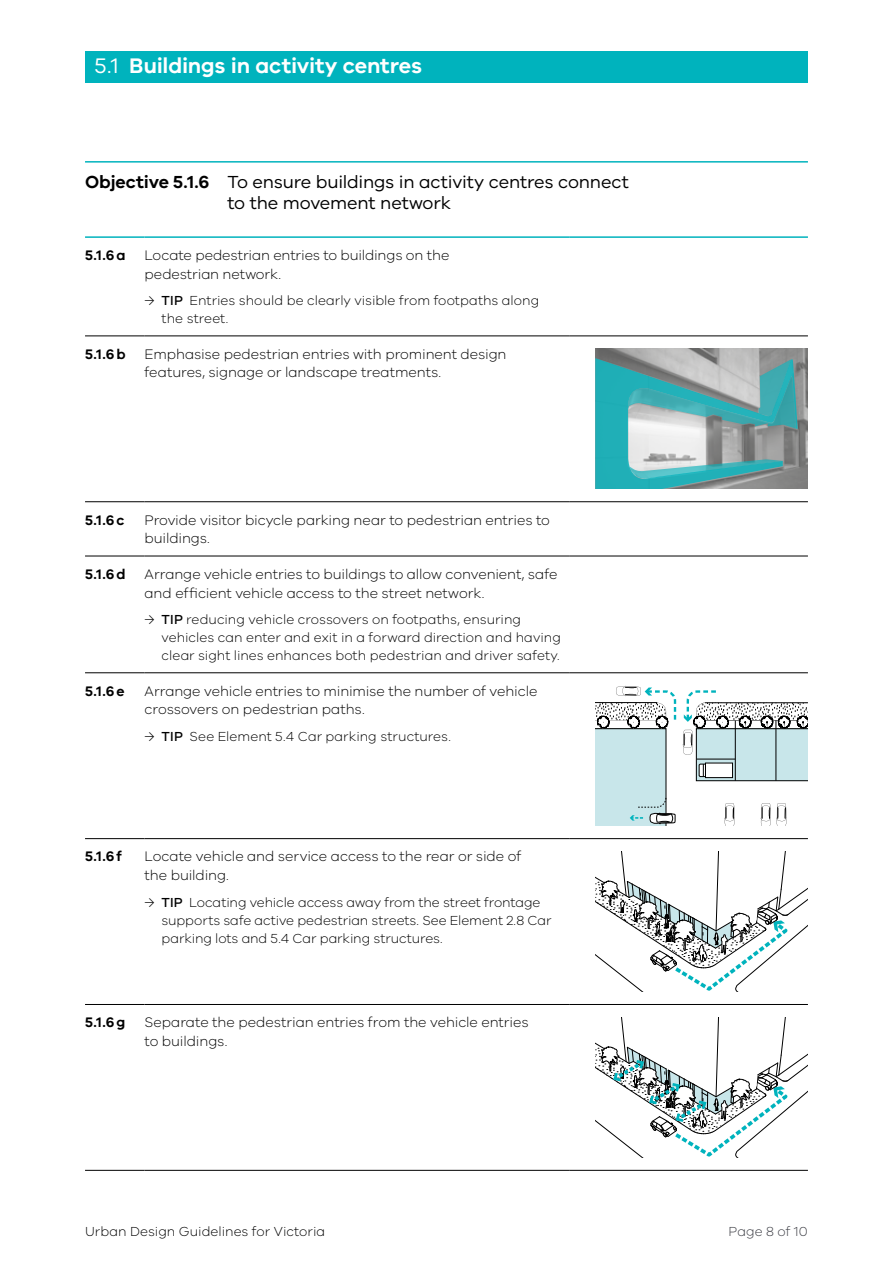
<style>
.page{position:relative;width:893px;height:1263px;background:#fff}
.page>*{position:absolute;margin:0;border:0;box-sizing:border-box;transform-origin:0 0}
.t1{font:600 21.75px "VIC";letter-spacing:-.01em;color:#fff}
.t2{font:18px/21px "VIC";letter-spacing:-.01em;color:#000}
.t3{font:300 14.25px/18.8px "VIC";letter-spacing:-.005em;color:#000}
.t4{font:600 14.25px "VIC";letter-spacing:.135em;color:#000}
.t5{font:300 13.5px/18px "VIC";color:#000}
.t6{font:300 13.5px "VIC";letter-spacing:.005em;color:#3b3c43}
.s1{font-weight:400}
.s2{font-weight:600}
.s3{font-weight:500}
</style>
<div class="page">
<div style="left:85px;top:51px;width:723px;height:31px;background:#00b3bd"></div>
<hr style="left:85px;top:161px;width:723px;height:2px;background:#00b3bd">
<hr style="left:85px;top:336px;width:60px;height:1px;background:#000">
<hr style="left:145px;top:336px;width:425px;height:1px;background:#000">
<hr style="left:570px;top:336px;width:238px;height:1px;background:#000">
<hr style="left:85px;top:501px;width:60px;height:1px;background:#000">
<hr style="left:145px;top:501px;width:425px;height:1px;background:#000">
<hr style="left:570px;top:501px;width:238px;height:1px;background:#000">
<hr style="left:85px;top:556px;width:60px;height:1px;background:#000">
<hr style="left:145px;top:556px;width:425px;height:1px;background:#000">
<hr style="left:570px;top:556px;width:238px;height:1px;background:#000">
<hr style="left:85px;top:672px;width:60px;height:1px;background:#000">
<hr style="left:145px;top:672px;width:425px;height:1px;background:#000">
<hr style="left:570px;top:672px;width:238px;height:1px;background:#000">
<hr style="left:85px;top:838px;width:60px;height:1px;background:#000">
<hr style="left:145px;top:838px;width:425px;height:1px;background:#000">
<hr style="left:570px;top:838px;width:238px;height:1px;background:#000">
<hr style="left:85px;top:1004px;width:60px;height:1px;background:#000">
<hr style="left:145px;top:1004px;width:425px;height:1px;background:#000">
<hr style="left:570px;top:1004px;width:238px;height:1px;background:#000">
<hr style="left:85px;top:236px;width:60px;height:2px;background:#00b3bd">
<hr style="left:85px;top:1170px;width:60px;height:1px;background:#000">
<hr style="left:145px;top:236px;width:425px;height:2px;background:#00b3bd">
<hr style="left:145px;top:1170px;width:425px;height:1px;background:#000">
<hr style="left:570px;top:236px;width:238px;height:2px;background:#00b3bd">
<hr style="left:570px;top:1170px;width:238px;height:1px;background:#000">
<img style="left:595px;top:349px;width:213px;height:140px">
<svg style="left:595px;top:358px;width:203px;height:131px;background:#77b0b2"></svg>
<svg style="left:724px;top:803px;width:11px;height:23px"></svg>
<svg style="left:760px;top:803px;width:27px;height:23px"></svg>
<svg style="left:683px;top:690px;width:125px;height:91px"></svg>
<svg style="left:595px;top:686px;width:82px;height:140px"></svg>
<svg style="left:595px;top:851px;width:213px;height:141px"></svg>
<svg style="left:595px;top:1017px;width:213px;height:140px"></svg>
<h1 class="t1" style="left:95px;top:52px;width:329px"><span class="s1">5.1</span> Buildings in activity centres</h1>
<p class="t2" style="left:228px;top:171px;width:403px;text-indent:-142px"><span class="s2">Objective 5.1.6</span> To ensure buildings in activity centres connect to the movement network</p>
<p class="t4" style="left:85px;top:246px;width:42px">5.1.6a</p>
<p class="t3" style="left:145px;top:245px;width:306px">Locate pedestrian entries to buildings on the pedestrian network.</p>
<p class="t5" style="left:162px;top:291px;width:379px;text-indent:-17px">→ <span class="s3">TIP</span> Entries should be clearly visible from footpaths along the street.</p>
<p class="t4" style="left:85px;top:345px;width:42px">5.1.6b</p>
<p class="t3" style="left:145px;top:344px;width:363px">Emphasise pedestrian entries with prominent design features, signage or landscape treatments.</p>
<p class="t4" style="left:85px;top:511px;width:41px">5.1.6c</p>
<p class="t3" style="left:145px;top:510px;width:407px">Provide visitor bicycle parking near to pedestrian entries to buildings.</p>
<p class="t4" style="left:85px;top:565px;width:42px">5.1.6d</p>
<p class="t3" style="left:145px;top:564px;width:414px">Arrange vehicle entries to buildings to allow convenient, safe and efficient vehicle access to the street network.</p>
<p class="t5" style="left:162px;top:610px;width:401px;text-indent:-17px">→ <span class="s3">TIP</span> reducing vehicle crossovers on footpaths, ensuring vehicles can enter and exit in a forward direction and having clear sight lines enhances both pedestrian and driver safety.</p>
<p class="t4" style="left:85px;top:682px;width:41px">5.1.6e</p>
<p class="t3" style="left:145px;top:681px;width:394px">Arrange vehicle entries to minimise the number of vehicle crossovers on pedestrian paths.</p>
<p class="t5" style="left:145px;top:727px;width:308px">→ <span class="s3">TIP</span> See Element 5.4 Car parking structures.</p>
<p class="t4" style="left:85px;top:848px;width:38px">5.1.6f</p>
<p class="t3" style="left:145px;top:847px;width:378px">Locate vehicle and service access to the rear or side of the building.</p>
<p class="t5" style="left:162px;top:893px;width:391px;text-indent:-17px">→ <span class="s3">TIP</span> Locating vehicle access away from the street frontage supports safe active pedestrian streets. See Element 2.8 Car parking lots and 5.4 Car parking structures.</p>
<p class="t4" style="left:85px;top:1014px;width:42px">5.1.6g</p>
<p class="t3" style="left:145px;top:1012px;width:386px">Separate the pedestrian entries from the vehicle entries to buildings.</p>
<p class="t5" style="left:85px;top:1222px;width:242px">Urban Design Guidelines for Victoria</p>
<p class="t6" style="left:729px;top:1223px;width:81px">Page 8 of 10</p>
</div>
